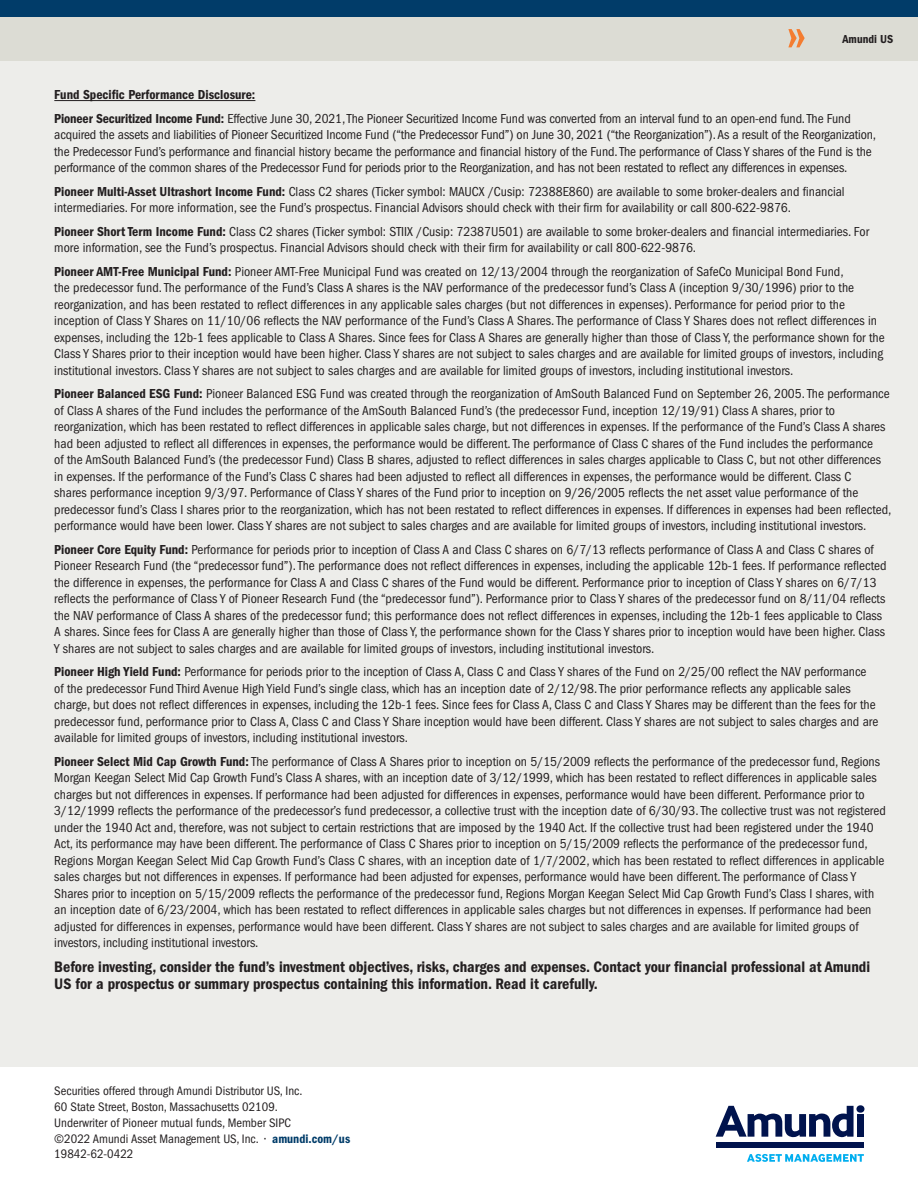
<style>
.page{position:relative;width:918px;height:1188px;background:#fff}
.page>*{position:absolute;margin:0;border:0;box-sizing:border-box;transform-origin:0 0}
.t1{font:600 condensed 15.75px/17.2px "Franklin Gothic";color:#231f20}
.t2{font:condensed 13.5px/16.5px "Franklin Gothic";color:#231f20}
.t3{font:600 condensed 13.5px "Franklin Gothic";color:#231f20}
.t4{font:condensed 12.75px/15.8px "Franklin Gothic";color:#231f20}
.t5{font:600 condensed 12px "Franklin Gothic";color:#231f20}
.s1{font-weight:600}
.s2{font-weight:600;color:#013c69}
</style>
<div class="page">
<div style="left:0;top:39px;width:918px;height:1027px;background:#ededea"></div>
<div style="left:0;top:0;width:918px;height:54px;background:#013c69"></div>
<div style="left:0;top:17px;width:918px;height:44px;background:#dcdcd4"></div>
<svg style="left:788px;top:29px;width:17px;height:18px"></svg>
<hr style="left:54px;top:100px;width:201px;height:1px;background:#231f20">
<svg style="left:716px;top:1106px;width:138px;height:31px"></svg>
<div style="left:856px;top:1105px;width:8px;height:8px;background:#00134d;border-radius:50%"></div>
<div style="left:857px;top:1114px;width:7px;height:23px;background:#00134d"></div>
<div style="left:716px;top:1142px;width:148px;height:6px;background:#00134d"></div>
<svg style="left:747px;top:1154px;width:117px;height:8px"></svg>
<p class="t5" style="left:843px;top:33px;width:52px">Amundi US</p>
<p class="t3" style="left:54px;top:87px;width:203px">Fund Specific Performance Disclosure:</p>
<p class="t2" style="left:54px;top:110px;width:823px"><span class="s1">Pioneer Securitized Income Fund:</span> Effective June 30, 2021, The Pioneer Securitized Income Fund was converted from an interval fund to an open-end fund. The Fund acquired the assets and liabilities of Pioneer Securitized Income Fund (“the Predecessor Fund”) on June 30, 2021 (“the Reorganization”). As a result of the Reorganization, the Predecessor Fund’s performance and financial history became the performance and financial history of the Fund. The performance of Class Y shares of the Fund is the performance of the common shares of the Predecessor Fund for periods prior to the Reorganization, and has not been restated to reflect any differences in expenses.</p>
<p class="t2" style="left:54px;top:183px;width:792px"><span class="s1">Pioneer Multi-Asset Ultrashort Income Fund:</span> Class C2 shares (Ticker symbol: MAUCX /Cusip: 72388E860) are available to some broker-dealers and financial intermediaries. For more information, see the Fund’s prospectus. Financial Advisors should check with their firm for availability or call 800-622-9876.</p>
<p class="t2" style="left:54px;top:223px;width:816px"><span class="s1">Pioneer Short Term Income Fund:</span> Class C2 shares (Ticker symbol: STIIX /Cusip: 72387U501) are available to some broker-dealers and financial intermediaries. For more information, see the Fund’s prospectus. Financial Advisors should check with their firm for availability or call 800-622-9876.</p>
<p class="t2" style="left:54px;top:263px;width:832px"><span class="s1">Pioneer AMT-Free Municipal Fund:</span> Pioneer AMT-Free Municipal Fund was created on 12/13/2004 through the reorganization of SafeCo Municipal Bond Fund,<br>the predecessor fund. The performance of the Fund’s Class A shares is the NAV performance of the predecessor fund’s Class A (inception 9/30/1996) prior to the reorganization, and has been restated to reflect differences in any applicable sales charges (but not differences in expenses). Performance for period prior to the inception of Class Y Shares on 11/10/06 reflects the NAV performance of the Fund’s Class A Shares. The performance of Class Y Shares does not reflect differences in expenses, including the 12b-1 fees applicable to Class A Shares. Since fees for Class A Shares are generally higher than those of Class Y, the performance shown for the Class Y Shares prior to their inception would have been higher. Class Y shares are not subject to sales charges and are available for limited groups of investors, including institutional investors. Class Y shares are not subject to sales charges and are available for limited groups of investors, including institutional investors.</p>
<p class="t2" style="left:54px;top:386px;width:839px"><span class="s1">Pioneer Balanced ESG Fund:</span> Pioneer Balanced ESG Fund was created through the reorganization of AmSouth Balanced Fund on September 26, 2005. The performance of Class A shares of the Fund includes the performance of the AmSouth Balanced Fund’s (the predecessor Fund, inception 12/19/91) Class A shares, prior to reorganization, which has been restated to reflect differences in applicable sales charge, but not differences in expenses. If the performance of the Fund’s Class A shares had been adjusted to reflect all differences in expenses, the performance would be different. The performance of Class C shares of the Fund includes the performance<br>of the AmSouth Balanced Fund’s (the predecessor Fund) Class B shares, adjusted to reflect differences in sales charges applicable to Class C, but not other differences in expenses. If the performance of the Fund’s Class C shares had been adjusted to reflect all differences in expenses, the performance would be different. Class C<br>shares performance inception 9/3/97. Performance of Class Y shares of the Fund prior to inception on 9/26/2005 reflects the net asset value performance of the predecessor fund’s Class I shares prior to the reorganization, which has not been restated to reflect differences in expenses. If differences in expenses had been reflected, performance would have been lower. Class Y shares are not subject to sales charges and are available for limited groups of investors, including institutional investors.</p>
<p class="t2" style="left:54px;top:541px;width:834px"><span class="s1">Pioneer Core Equity Fund:</span> Performance for periods prior to inception of Class A and Class C shares on 6/7/13 reflects performance of Class A and Class C shares of Pioneer Research Fund (the “predecessor fund”). The performance does not reflect differences in expenses, including the applicable 12b-1 fees. If performance reflected the difference in expenses, the performance for Class A and Class C shares of the Fund would be different. Performance prior to inception of Class Y shares on 6/7/13 reflects the performance of Class Y of Pioneer Research Fund (the “predecessor fund”). Performance prior to Class Y shares of the predecessor fund on 8/11/04 reflects the NAV performance of Class A shares of the predecessor fund; this performance does not reflect differences in expenses, including the 12b-1 fees applicable to Class A shares. Since fees for Class A are generally higher than those of Class Y, the performance shown for the Class Y shares prior to inception would have been higher. Class Y shares are not subject to sales charges and are available for limited groups of investors, including institutional investors.</p>
<p class="t2" style="left:54px;top:664px;width:826px"><span class="s1">Pioneer High Yield Fund:</span> Performance for periods prior to the inception of Class A, Class C and Class Y shares of the Fund on 2/25/00 reflect the NAV performance of the predecessor Fund Third Avenue High Yield Fund’s single class, which has an inception date of 2/12/98. The prior performance reflects any applicable sales charge, but does not reflect differences in expenses, including the 12b-1 fees. Since fees for Class A, Class C and Class Y Shares may be different than the fees for the predecessor fund, performance prior to Class A, Class C and Class Y Share inception would have been different. Class Y shares are not subject to sales charges and are available for limited groups of investors, including institutional investors.</p>
<p class="t2" style="left:54px;top:753px;width:833px"><span class="s1">Pioneer Select Mid Cap Growth Fund:</span> The performance of Class A Shares prior to inception on 5/15/2009 reflects the performance of the predecessor fund, Regions Morgan Keegan Select Mid Cap Growth Fund’s Class A shares, with an inception date of 3/12/1999, which has been restated to reflect differences in applicable sales charges but not differences in expenses. If performance had been adjusted for differences in expenses, performance would have been different. Performance prior to 3/12/1999 reflects the performance of the predecessor’s fund predecessor, a collective trust with the inception date of 6/30/93. The collective trust was not registered under the 1940 Act and, therefore, was not subject to certain restrictions that are imposed by the 1940 Act. If the collective trust had been registered under the 1940<br>Act, its performance may have been different. The performance of Class C Shares prior to inception on 5/15/2009 reflects the performance of the predecessor fund, Regions Morgan Keegan Select Mid Cap Growth Fund’s Class C shares, with an inception date of 1/7/2002, which has been restated to reflect differences in applicable sales charges but not differences in expenses. If performance had been adjusted for expenses, performance would have been different. The performance of Class Y Shares prior to inception on 5/15/2009 reflects the performance of the predecessor fund, Regions Morgan Keegan Select Mid Cap Growth Fund’s Class I shares, with an inception date of 6/23/2004, which has been restated to reflect differences in applicable sales charges but not differences in expenses. If performance had been adjusted for differences in expenses, performance would have been different. Class Y shares are not subject to sales charges and are available for limited groups of investors, including institutional investors.</p>
<p class="t1" style="left:54px;top:958px;width:817px">Before investing, consider the fund’s investment objectives, risks, charges and expenses. Contact your financial professional at Amundi<br>US for a prospectus or summary prospectus containing this information. Read it carefully.</p>
<p class="t4" style="left:54px;top:1083px;width:297px">Securities offered through Amundi Distributor US, Inc.<br>60 State Street, Boston, Massachusetts 02109.<br>Underwriter of Pioneer mutual funds, Member SIPC<br>©2022 Amundi Asset Management US, Inc. • <span class="s2">amundi.com/us </span>19842-62-0422</p>
</div>
